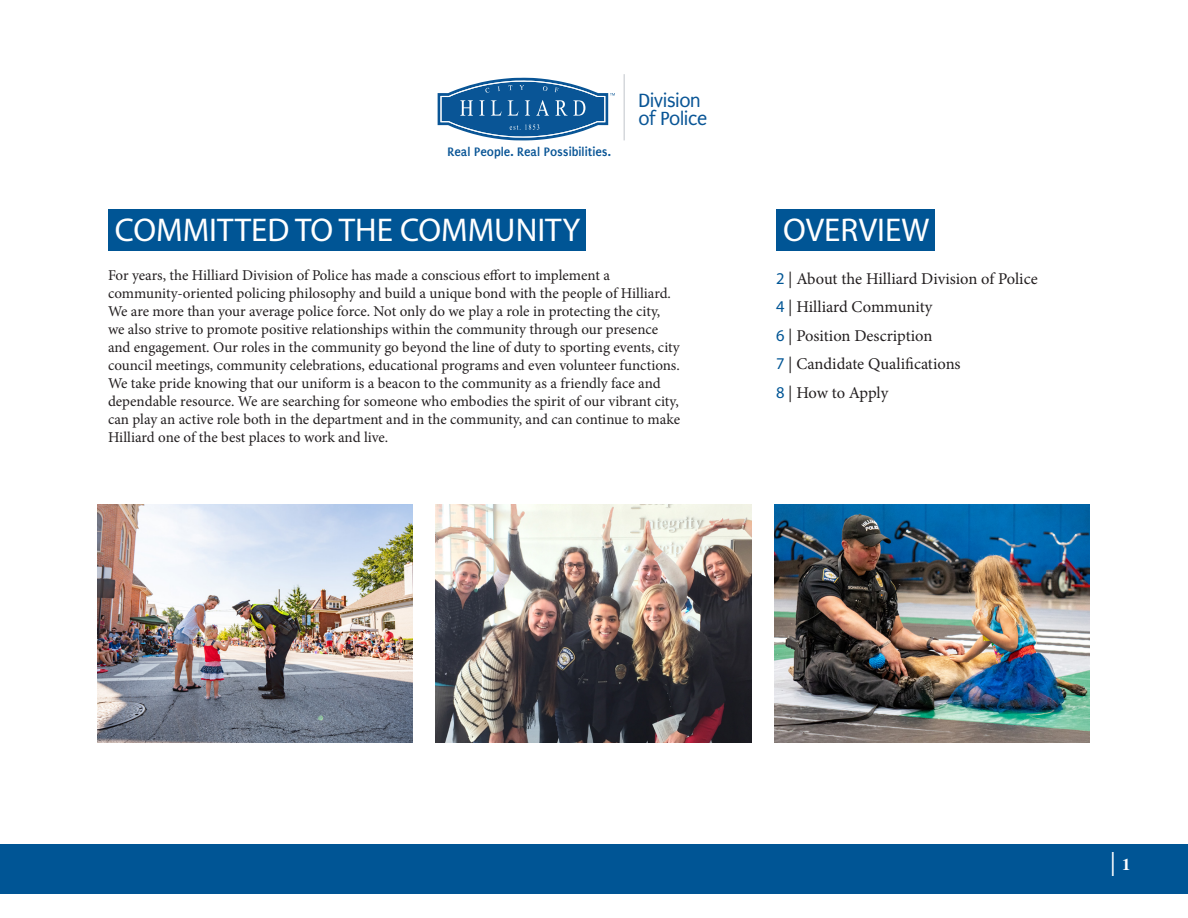
<style>
.page{position:relative;width:1188px;height:918px;background:#fff}
.page>*{position:absolute;margin:0;border:0;box-sizing:border-box;transform-origin:0 0}
.Body_Copy{font:33px "Myriad Pro";color:#fff}
.t1{font:24px "Minion Pro";color:#fff}
.t2{font:20.55px/17.5px "Puritan";letter-spacing:-.03em;color:#095596}
.t3{font:16.5px "Minion Pro";color:#231f20}
.t4{font:15px/18px "Minion Pro";color:#231f20}
.t5{font:700 13.2px "Puritan";color:#095596}
.s1{font-family:"Myriad Pro";color:#005595}
.s2{font-family:"Times";font-weight:700;font-size:16.5px}
</style>
<div class="page">
<div style="left:0;top:844px;width:1188px;height:49px;background:#005595"></div>
<div style="left:776px;top:209px;width:159px;height:42px;background:#005595"></div>
<div style="left:108px;top:209px;width:477px;height:42px;background:#005595"></div>
<img style="left:97px;top:504px;width:316px;height:238px">
<img style="left:436px;top:504px;width:315px;height:238px">
<img style="left:775px;top:504px;width:314px;height:238px">
<svg style="left:438px;top:78px;width:177px;height:62px"></svg>
<hr style="left:624px;top:74px;width:1px;height:66px;background:#c0c5ca">
<p class="t5" style="left:448px;top:145px;width:165px">Real People. Real Possibilities.</p>
<p class="t2" style="left:639px;top:92px;width:70px">Division of Police</p>
<p class="Body_Copy" style="left:115px;top:209px;width:467px">COMMITTED TO THE COMMUNITY</p>
<p class="t4" style="left:108px;top:266px;width:574px">For years, the Hilliard Division of Police has made a conscious effort to implement a community-oriented policing philosophy and build a unique bond with the people of Hilliard.<br>We are more than your average police force. Not only do we play a role in protecting the city, we also strive to promote positive relationships within the community through our presence and engagement. Our roles in the community go beyond the line of duty to sporting events, city council meetings, community celebrations, educational programs and even volunteer functions.<br>We take pride knowing that our uniform is a beacon to the community as a friendly face and dependable resource. We are searching for someone who embodies the spirit of our vibrant city, can play an active role both in the department and in the community, and can continue to make Hilliard one of the best places to work and live.</p>
<p class="Body_Copy" style="left:783px;top:209px;width:148px">OVERVIEW</p>
<p class="t3" style="left:776px;top:267px;width:263px"><span class="s1">2</span> | About the Hilliard Division of Police</p>
<p class="t3" style="left:776px;top:296px;width:158px"><span class="s1">4</span> | Hilliard Community</p>
<p class="t3" style="left:776px;top:324px;width:158px"><span class="s1">6</span> | Position Description</p>
<p class="t3" style="left:776px;top:353px;width:186px"><span class="s1">7</span> | Candidate Qualifications</p>
<p class="t3" style="left:776px;top:381px;width:114px"><span class="s1">8</span> | How to Apply</p>
<p class="t1" style="left:1110px;top:847px;width:22px">| <span class="s2">1</span></p>
</div>
